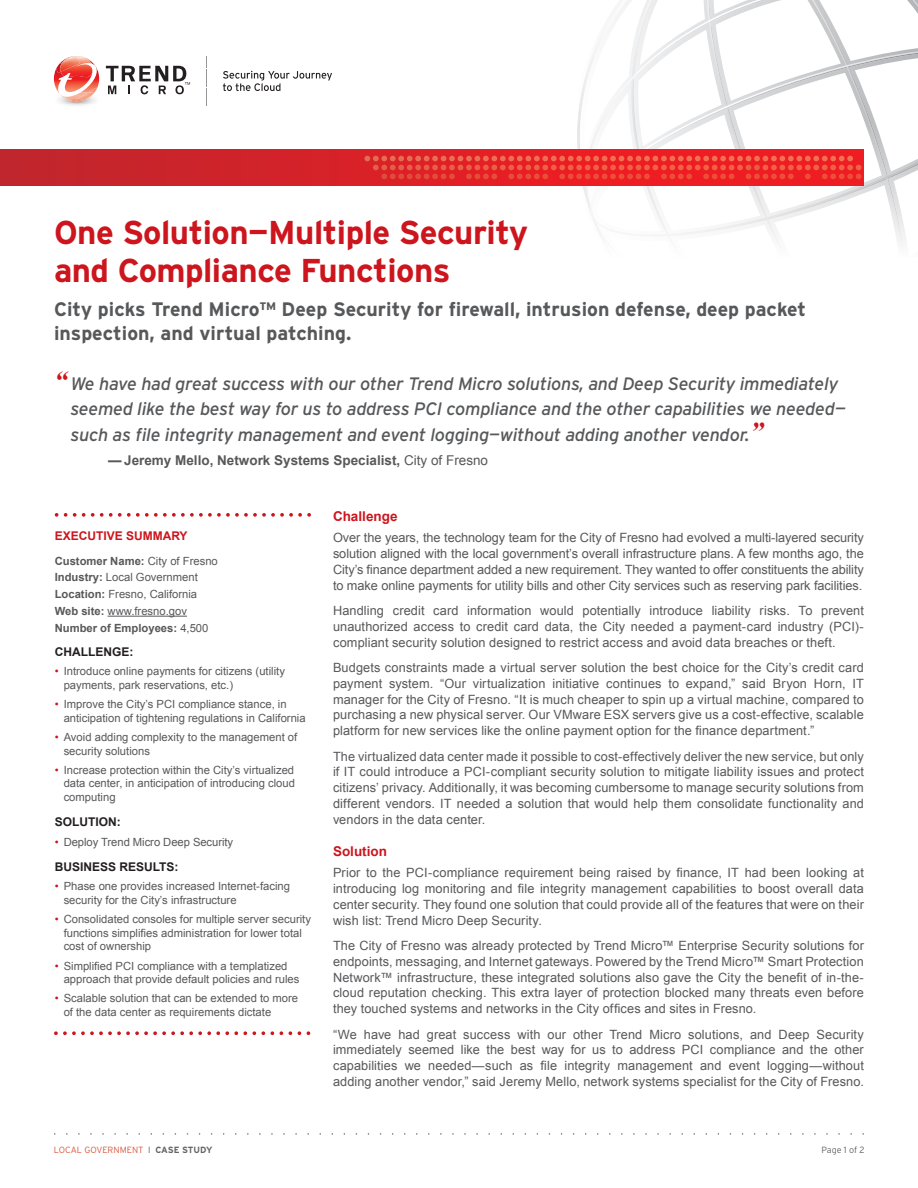
<style>
.page{position:relative;width:918px;height:1188px;background:#fff}
.page>*{position:absolute;margin:0;border:0;box-sizing:border-box;transform-origin:0 0}
.t1{font:700 33px/37.5px "Interstate";letter-spacing:-.015em;color:#cd151d}
.SubTitle{font:700 19.5px/24px "Interstate";color:#57585a}
.t2{font:italic 18px/25.5px "Interstate";letter-spacing:-.015em;color:#57585a}
.Quote_Affiliation{font:700 13.5px "Arial";color:#57585a}
.SubHead01{font:700 13.5px "Arial";color:#cd151d}
.Body01{font:12.75px/15.8px "Arial";letter-spacing:.01em;color:#57585a;text-align:justify}
.Executive_Summary_He{font:700 12px "Arial";color:#231f20}
.Executive_Summary_He-2{font:700 12px "Arial";color:#cd151d}
.Executive_Summary_Bu{font:11.25px/13.5px "Arial";color:#57585a}
.Executive_Summary{font:11.25px "Arial";color:#57585a}
.Executive_Summary-2{font:700 11.25px "Arial";color:#57585a}
.t3{font:300 9px "Interstate";color:#d75a40}
.t4{font:300 9px "Interstate";letter-spacing:-.01em;color:#636366}
.s1{font-family:"Times New Roman";font-weight:700;font-size:27px;color:#cd151d}
.s2{font-weight:400}
.s3{font-weight:700}
.s4{color:#cd151d}
.s5{color:#636366}
.s6{font-weight:700;color:#636366}
</style>
<div class="page">
<svg style="left:861px;top:50px;width:57px;height:186px"></svg>
<img style="left:53px;top:72px;width:47px;height:14px">
<svg style="left:55px;top:56px;width:44px;height:50px"></svg>
<svg style="left:106px;top:66px;width:84px;height:28px"></svg>
<svg style="left:206px;top:56px;width:1px;height:50px"></svg>
<svg style="left:223px;top:71px;width:109px;height:20px"></svg>
<div style="left:0;top:150px;width:864px;height:35px;background:#cc242b"></div>
<svg style="left:364px;top:0;width:497px;height:241px"></svg>
<svg style="left:55px;top:1133px;width:808px;height:2px"></svg>
<hr style="left:108px;top:616px;width:79px;height:1px;background:#57585a">
<svg style="left:57px;top:513px;width:252px;height:4px"></svg>
<svg style="left:56px;top:1031px;width:252px;height:4px"></svg>
<p class="t1" style="left:54px;top:214px;width:476px">One Solution—Multiple Security and Compliance Functions</p>
<p class="SubTitle" style="left:54px;top:297px;width:754px">City picks Trend Micro™ Deep Security for firewall, intrusion defense, deep packet inspection, and virtual patching.</p>
<p class="t2" style="left:70px;top:370px;width:777px;text-indent:-16px"><span class="s1">“</span> We have had great success with our other Trend Micro solutions, and Deep Security immediately seemed like the best way for us to address PCI compliance and the other capabilities we needed— such as file integrity management and event logging—without adding another vendor.<span class="s1">”</span></p>
<p class="Quote_Affiliation" style="left:108px;top:452px;width:382px">— Jeremy Mello, Network Systems Specialist, <span class="s2">City of Fresno</span></p>
<p class="Executive_Summary_He-2" style="left:55px;top:528px;width:134px">EXECUTIVE SUMMARY</p>
<p class="Executive_Summary-2" style="left:55px;top:553px;width:165px">Customer Name: <span class="s2">City of Fresno</span></p>
<p class="Executive_Summary" style="left:55px;top:570px;width:145px"><span class="s3">Industry:</span> Local Government</p>
<p class="Executive_Summary" style="left:55px;top:587px;width:144px"><span class="s3">Location:</span> Fresno, California</p>
<p class="Executive_Summary" style="left:55px;top:604px;width:134px"><span class="s3">Web site:</span> www.fresno.gov</p>
<p class="Executive_Summary-2" style="left:55px;top:620px;width:155px">Number of Employees: <span class="s2">4,500</span></p>
<p class="Executive_Summary_He" style="left:55px;top:644px;width:80px">CHALLENGE:</p>
<p class="Executive_Summary_Bu" style="left:64px;top:665px;width:223px;text-indent:-9px"><span class="s4">•</span> Introduce online payments for citizens (utility payments, park reservations, etc.)</p>
<p class="Executive_Summary_Bu" style="left:64px;top:698px;width:243px;text-indent:-9px"><span class="s4">•</span> Improve the City’s PCI compliance stance, in anticipation of tightening regulations in California</p>
<p class="Executive_Summary_Bu" style="left:64px;top:730px;width:235px;text-indent:-9px"><span class="s4">•</span> Avoid adding complexity to the management of security solutions</p>
<p class="Executive_Summary_Bu" style="left:64px;top:763px;width:233px;text-align:justify;text-indent:-9px"><span class="s4">•</span> Increase protection within the City’s virtualized data center, in anticipation of introducing cloud computing</p>
<p class="Executive_Summary_He" style="left:55px;top:814px;width:68px">SOLUTION:</p>
<p class="Executive_Summary_Bu" style="left:55px;top:835px;width:180px"><span class="s4">•</span> Deploy Trend Micro Deep Security</p>
<p class="Executive_Summary_He" style="left:55px;top:859px;width:125px">BUSINESS RESULTS:</p>
<p class="Executive_Summary_Bu" style="left:64px;top:880px;width:228px;text-indent:-9px"><span class="s4">•</span> Phase one provides increased Internet-facing security for the City’s infrastructure</p>
<p class="Executive_Summary_Bu" style="left:64px;top:913px;width:249px;text-indent:-9px"><span class="s4">•</span> Consolidated consoles for multiple server security functions simplifies administration for lower total cost of ownership</p>
<p class="Executive_Summary_Bu" style="left:64px;top:959px;width:237px;text-indent:-9px"><span class="s4">•</span> Simplified PCI compliance with a templatized approach that provide default policies and rules</p>
<p class="Executive_Summary_Bu" style="left:64px;top:992px;width:236px;text-indent:-9px"><span class="s4">•</span> Scalable solution that can be extended to more of the data center as requirements dictate</p>
<p class="SubHead01" style="left:333px;top:508px;width:66px">Challenge</p>
<p class="Body01" style="left:333px;top:530px;width:532px">Over the years, the technology team for the City of Fresno had evolved a multi-layered security solution aligned with the local government’s overall infrastructure plans. A few months ago, the City’s finance department added a new requirement. They wanted to offer constituents the ability to make online payments for utility bills and other City services such as reserving park facilities.</p>
<p class="Body01" style="left:333px;top:603px;width:532px">Handling credit card information would potentially introduce liability risks. To prevent unauthorized access to credit card data, the City needed a payment-card industry (PCI)- compliant security solution designed to restrict access and avoid data breaches or theft.</p>
<p class="Body01" style="left:333px;top:660px;width:532px">Budgets constraints made a virtual server solution the best choice for the City’s credit card payment system. “Our virtualization initiative continues to expand,” said Bryon Horn, IT manager for the City of Fresno. “It is much cheaper to spin up a virtual machine, compared to purchasing a new physical server. Our VMware ESX servers give us a cost-effective, scalable platform for new services like the online payment option for the finance department.”</p>
<p class="Body01" style="left:333px;top:748px;width:532px">The virtualized data center made it possible to cost-effectively deliver the new service, but only if IT could introduce a PCI-compliant security solution to mitigate liability issues and protect citizens’ privacy. Additionally, it was becoming cumbersome to manage security solutions from different vendors. IT needed a solution that would help them consolidate functionality and vendors in the data center.</p>
<p class="SubHead01" style="left:333px;top:843px;width:55px">Solution</p>
<p class="Body01" style="left:333px;top:865px;width:532px">Prior to the PCI-compliance requirement being raised by finance, IT had been looking at introducing log monitoring and file integrity management capabilities to boost overall data center security. They found one solution that could provide all of the features that were on their wish list: Trend Micro Deep Security.</p>
<p class="Body01" style="left:333px;top:938px;width:532px">The City of Fresno was already protected by Trend Micro™ Enterprise Security solutions for endpoints, messaging, and Internet gateways. Powered by the Trend Micro™ Smart Protection Network™ infrastructure, these integrated solutions also gave the City the benefit of in-the&shy;cloud reputation checking. This extra layer of protection blocked many threats even before they touched systems and networks in the City offices and sites in Fresno.</p>
<p class="Body01" style="left:333px;top:1026px;width:532px">“We have had great success with our other Trend Micro solutions, and Deep Security immediately seemed like the best way for us to address PCI compliance and the other capabilities we needed—such as file integrity management and event logging—without adding another vendor,” said Jeremy Mello, network systems specialist for the City of Fresno.</p>
<p class="t3" style="left:54px;top:1145px;width:160px">LOCAL GOVERNMENT <span class="s5">I</span> <span class="s6">CASE STUDY</span></p>
<p class="t4" style="left:822px;top:1145px;width:45px">Page 1 of 2</p>
</div>
